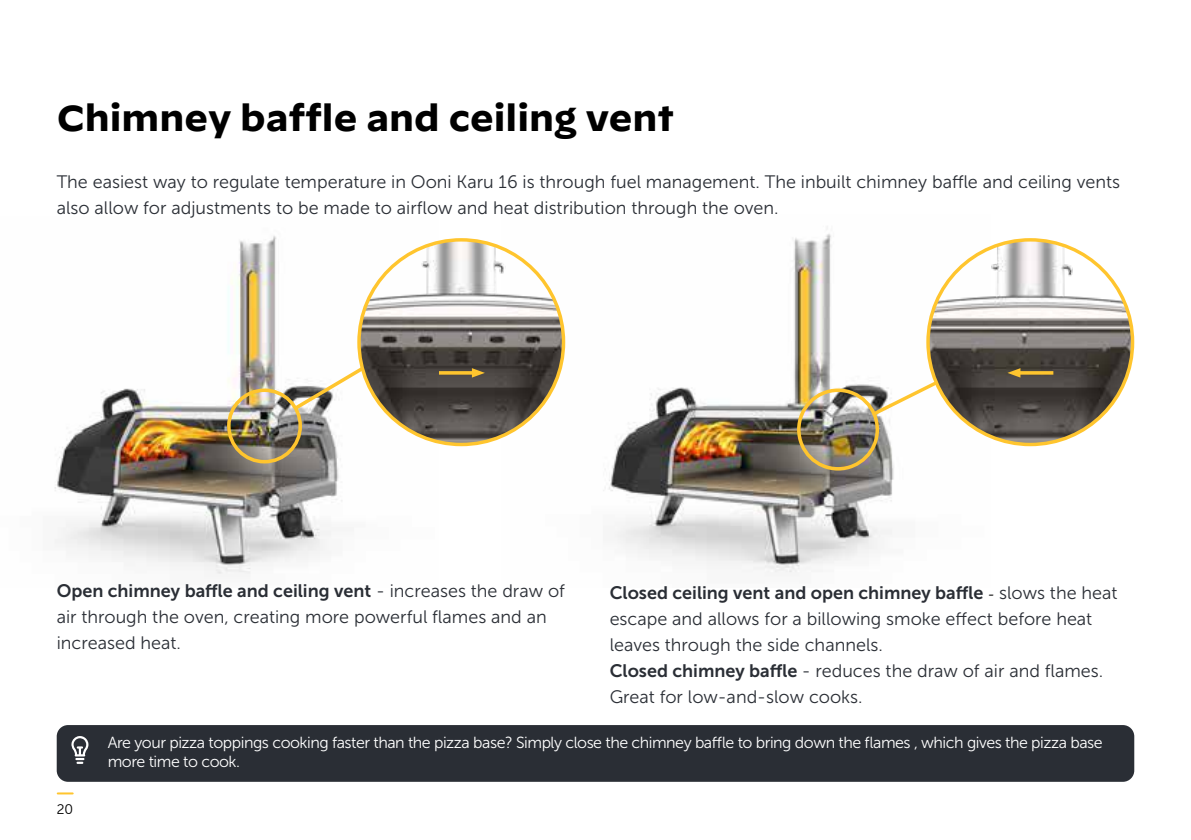
<style>
.page{position:relative;width:1191px;height:840px;background:#fff}
.page>*{position:absolute;margin:0;border:0;box-sizing:border-box;transform-origin:0 0}
.t1{font:700 36px "Decimal";color:#000}
.t2{font:18px/26px "Museo Sans 300";color:#2a2e35}
.t3{font:18px "Museo Sans 700";color:#2a2e35}
.t4{font:16px/19.2px "Museo Sans 300";letter-spacing:-.03em;color:#fff}
.t5{font:14px "Museo Sans Rounded 300";color:#000}
.s1{font-family:"Museo Sans 300"}
.s2{font-family:"Adobe Arabic";font-size:24px;color:#000}
.s3{font-family:"Museo Sans 700"}
</style>
<div class="page">
<img style="left:502px;top:234px;width:488px;height:339px">
<img style="left:55px;top:235px;width:384px;height:339px">
<img style="left:359px;top:240px;width:204px;height:204px;border-radius:102px">
<img style="left:928px;top:240px;width:204px;height:204px;border-radius:102px">
<div style="left:227px;top:388px;width:75px;height:75px;border:4px solid #ffc52e;border-radius:50%"></div>
<div style="left:797px;top:388px;width:82px;height:82px;border:4px solid #ffc52e;border-radius:50%"></div>
<svg style="left:291px;top:363px;width:76px;height:49px"></svg>
<svg style="left:868px;top:378px;width:72px;height:41px"></svg>
<hr style="left:439px;top:371px;width:35px;height:3px;background:#ffc52e">
<svg style="left:472px;top:368px;width:13px;height:9px"></svg>
<hr style="left:1018px;top:371px;width:35px;height:3px;background:#ffc52e">
<svg style="left:1007px;top:368px;width:13px;height:9px"></svg>
<svg style="left:58px;top:792px;width:15px;height:2px"></svg>
<div style="left:57px;top:724px;width:1077px;height:57px;background:#2a2e35;border-radius:11px"></div>
<svg style="left:71px;top:736px;width:17px;height:27px"></svg>
<h1 class="t1" style="left:57px;top:97px;width:619px">Chimney baffle and ceiling vent</h1>
<p class="t2" style="left:57px;top:169px;width:1065px">The easiest way to regulate temperature in Ooni Karu 16 is through fuel management. The inbuilt chimney baffle and ceiling vents also allow for adjustments to be made to airflow and heat distribution through the oven.</p>
<p class="t3" style="left:57px;top:580px;width:510px">Open chimney baffle and ceiling vent <span class="s1">- increases the draw of</span></p>
<p class="t2" style="left:57px;top:603px;width:491px">air through the oven, creating more powerful flames and an increased heat.</p>
<p class="t3" style="left:609px;top:582px;width:509px">Closed ceiling vent and open chimney baffle <span class="s2">-</span> <span class="s1">slows the heat</span></p>
<p class="t2" style="left:609px;top:605px;width:495px">escape and allows for a billowing smoke effect before heat leaves through the side channels.<br><span class="s3">Closed chimney baffle</span> - reduces the draw of air and flames.<br>Great for low-and-slow cooks.</p>
<p class="t5" style="left:57px;top:801px;width:18px">20</p>
<p class="t4" style="left:108px;top:732px;width:996px">Are your pizza toppings cooking faster than the pizza base? Simply close the chimney baffle to bring down the flames , which gives the pizza base more time to cook.</p>
</div>
